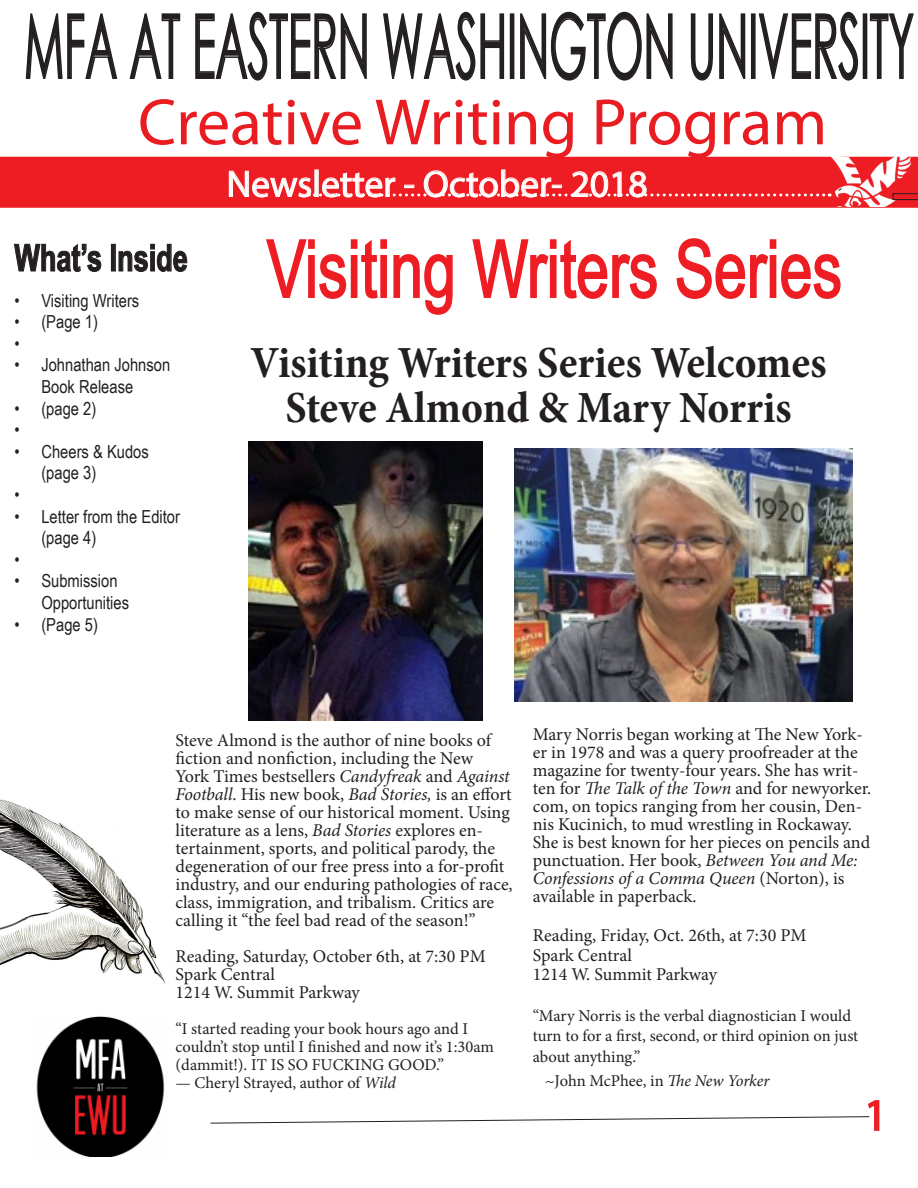
<style>
.page{position:relative;width:918px;height:1188px;background:#fff}
.page>*{position:absolute;margin:0;border:0;box-sizing:border-box;transform-origin:0 0}
.t1{font:89.25px "Century Gothic";color:#231f20;scale:.49 1}
.t2{font:79.95px "Arial Narrow";color:#ee1d23;scale:.9 1}
.t3{font:66px "Myriad Pro";color:#e91c22}
.t4{font:700 condensed 45px/45px "Minion Pro";color:#231f20;text-align:center}
.t5{font:45px "Myriad Pro";color:#ee1d23}
.t6{font:37.5px "Myriad Pro";color:#fff}
.t7{font:700 37.35px "Arial Narrow";color:#231f20;scale:.88 1}
.t8{font:18px/18px "Minion Pro";color:#231f20}
.t9{font:18px/21.6px "Arial Narrow";color:#231f20}
.t10{font:16.5px/18px "Minion Pro";letter-spacing:-.005em;color:#231f20}
.s1{font-style:italic}
</style>
<div class="page">
<div style="left:0;top:157px;width:918px;height:51px;background:#ee1d23"></div>
<svg style="left:25px;top:13px;width:93px;height:66px"></svg>
<svg style="left:129px;top:13px;width:52px;height:66px"></svg>
<svg style="left:195px;top:11px;width:172px;height:70px"></svg>
<svg style="left:383px;top:11px;width:122px;height:70px"></svg>
<div style="left:510px;top:13px;width:4px;height:66px;border:2px solid #231f20"></div>
<svg style="left:520px;top:11px;width:153px;height:70px"></svg>
<svg style="left:690px;top:13px;width:56px;height:68px"></svg>
<div style="left:751px;top:13px;width:5px;height:66px;border:2px solid #231f20"></div>
<svg style="left:758px;top:11px;width:100px;height:70px"></svg>
<div style="left:863px;top:13px;width:4px;height:66px;border:2px solid #231f20"></div>
<svg style="left:869px;top:13px;width:45px;height:66px"></svg>
<img style="left:830px;top:157px;width:85px;height:50px">
<svg style="left:14px;top:244px;width:88px;height:28px"></svg>
<div style="left:111px;top:244px;width:4px;height:27px;border:1px solid #231f20"></div>
<svg style="left:118px;top:244px;width:70px;height:28px"></svg>
<svg style="left:266px;top:239px;width:187px;height:76px"></svg>
<svg style="left:472px;top:239px;width:185px;height:60px"></svg>
<svg style="left:676px;top:238px;width:165px;height:61px"></svg>
<svg style="left:229px;top:169px;width:601px;height:29px"></svg>
<img style="left:0;top:799px;width:165px;height:185px">
<img style="left:36px;top:1016px;width:129px;height:141px">
<svg style="left:893px;top:194px;width:25px;height:6px"></svg>
<svg style="left:210px;top:1100px;width:670px;height:31px"></svg>
<img style="left:249px;top:442px;width:234px;height:279px">
<img style="left:515px;top:448px;width:337px;height:254px">
<p class="t1" style="left:24px;top:-16px;width:1818px">MFA AT EASTERN WASHINGTON UNIVERSITY</p>
<p class="t3" style="left:138px;top:81px;width:691px">Creative Writing Program</p>
<p class="t6" style="left:227px;top:161px;width:423px">Newsletter - October- 2018</p>
<p class="t7" style="left:14px;top:230px;width:199px">What’s Inside</p>
<p class="t9" style="left:14px;top:289px;width:126px">• Visiting Writers</p>
<p class="t9" style="left:14px;top:310px;width:85px">• (Page 1)</p>
<p class="t9" style="left:14px;top:332px;width:7px">•</p>
<p class="t9" style="left:14px;top:353px;width:157px;text-align:center">• Johnathan Johnson<br>Book Release</p>
<p class="t9" style="left:14px;top:397px;width:83px">• (page 2)</p>
<p class="t9" style="left:14px;top:418px;width:7px">•</p>
<p class="t9" style="left:41px;top:440px;width:109px;text-indent:-27px">• Cheers &amp; Kudos (page 3)</p>
<p class="t9" style="left:14px;top:483px;width:7px">•</p>
<p class="t9" style="left:41px;top:505px;width:140px;text-indent:-27px">• Letter from the Editor (page 4)</p>
<p class="t9" style="left:14px;top:548px;width:7px">•</p>
<p class="t9" style="left:41px;top:569px;width:89px;text-indent:-27px">• Submission<br>Opportunities</p>
<p class="t9" style="left:14px;top:613px;width:85px">• (Page 5)</p>
<p class="t2" style="left:267px;top:210px;width:641px">Visiting Writers Series</p>
<p class="t4" style="left:251px;top:339px;width:578px">Visiting Writers Series Welcomes<br>Steve Almond &amp; Mary Norris</p>
<p class="t8" style="left:176px;top:731px;width:339px">Steve Almond is the author of nine books of fiction and nonfiction, including the New<br>York Times bestsellers <span class="s1">Candyfreak</span> and <span class="s1">Against Football</span>. His new book, <span class="s1">Bad Stories,</span> is an effort to make sense of our historical moment. Using literature as a lens, <span class="s1">Bad Stories</span> explores en&shy;tertainment, sports, and political parody, the degeneration of our free press into a for-profit industry, and our enduring pathologies of race, class, immigration, and tribalism. Critics are calling it “the feel bad read of the season!”</p>
<p class="t8" style="left:176px;top:947px;width:312px">Reading, Saturday, October 6th, at 7:30 PM</p>
<p class="t8" style="left:176px;top:965px;width:101px">Spark Central</p>
<p class="t8" style="left:176px;top:983px;width:186px">1214 W. Summit Parkway</p>
<p class="t10" style="left:176px;top:1020px;width:320px">“I started reading your book hours ago and I couldn’t stop until I finished and now it’s 1:30am (dammit!). IT IS SO FUCKING GOOD.”</p>
<p class="t10" style="left:176px;top:1074px;width:222px">— Cheryl Strayed, author of <span class="s1">Wild</span></p>
<p class="t8" style="left:533px;top:726px;width:340px">Mary Norris began working at The New York&shy;er in 1978 and was a query proofreader at the magazine for twenty-four years. She has writ&shy;ten for <span class="s1">The Talk of the Town</span> and for newyorker. com, on topics ranging from her cousin, Den&shy;nis Kucinich, to mud wrestling in Rockaway.<br>She is best known for her pieces on pencils and punctuation. Her book, <span class="s1">Between You and Me:<br>Confessions of a Comma Queen</span> (Norton), is available in paperback.</p>
<p class="t8" style="left:533px;top:927px;width:275px">Reading, Friday, Oct. 26th, at 7:30 PM</p>
<p class="t8" style="left:533px;top:946px;width:101px">Spark Central</p>
<p class="t8" style="left:533px;top:966px;width:186px">1214 W. Summit Parkway</p>
<p class="t10" style="left:533px;top:1006px;width:327px;line-height:19.8px">“Mary Norris is the verbal diagnostician I would turn to for a first, second, or third opinion on just</p>
<p class="t10" style="left:533px;top:1048px;width:109px">about anything.”</p>
<p class="t10" style="left:545px;top:1071px;width:226px">~John McPhee, in <span class="s1">The New Yorker</span></p>
<p class="t5" style="left:864px;top:1087px;width:25px">1</p>
</div>
